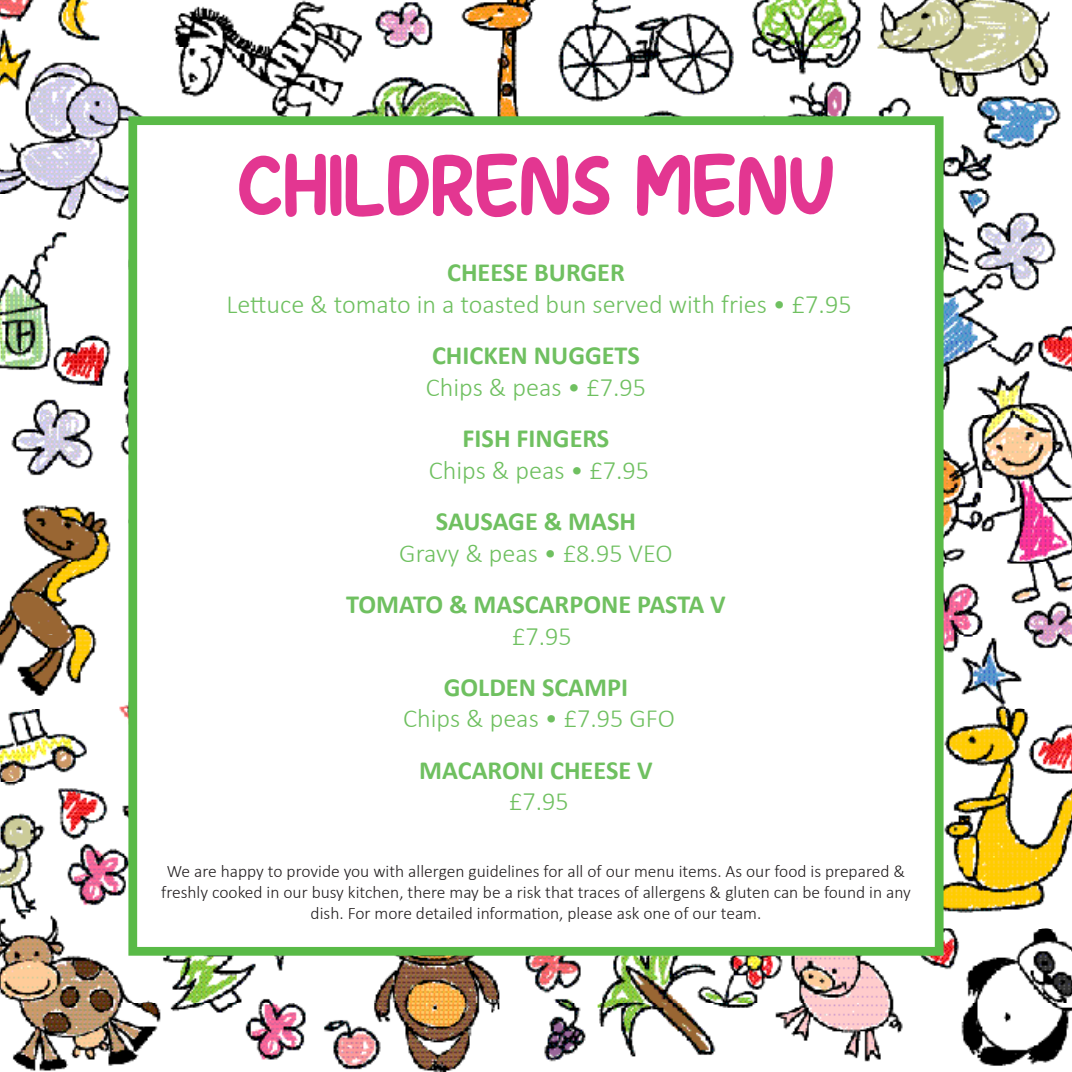
<style>
.page{position:relative;width:1072px;height:1072px;background:#fff}
.page>*{position:absolute;margin:0;border:0;box-sizing:border-box;transform-origin:0 0}
.t1{font:68.25px "Broom";color:#e33691}
.t2{font:300 26.25px "Calibri";color:#6fc060}
.t3{font:700 26.25px "Calibri";color:#6fc060}
.t4{font:300 17.5px/21px "Calibri";color:#231f20;text-align:center}
</style>
<div class="page">
<img style="left:0;top:0;width:1071px;height:1071px">
<div style="left:128px;top:116px;width:815px;height:839px;background:#fff;border:9px solid #59ba47"></div>
<p class="t1" style="left:237px;top:140px;width:599px">CHILDRENS MENU</p>
<p class="t3" style="left:447px;top:254px;width:179px">CHEESE BURGER</p>
<p class="t2" style="left:226px;top:288px;width:627px">Lettuce &amp; tomato in a toasted bun served with fries • £7.95</p>
<p class="t3" style="left:432px;top:337px;width:209px">CHICKEN NUGGETS</p>
<p class="t2" style="left:426px;top:371px;width:222px">Chips &amp; peas • £7.95</p>
<p class="t3" style="left:462px;top:420px;width:148px">FISH FINGERS</p>
<p class="t2" style="left:429px;top:454px;width:222px">Chips &amp; peas • £7.95</p>
<p class="t3" style="left:436px;top:503px;width:202px">SAUSAGE &amp; MASH</p>
<p class="t2" style="left:399px;top:536px;width:275px">Gravy &amp; peas • £8.95 VEO</p>
<p class="t3" style="left:346px;top:585px;width:381px">TOMATO &amp; MASCARPONE PASTA V</p>
<p class="t2" style="left:512px;top:619px;width:61px">£7.95</p>
<p class="t3" style="left:444px;top:668px;width:186px">GOLDEN SCAMPI</p>
<p class="t2" style="left:403px;top:702px;width:273px">Chips &amp; peas • £7.95 GFO</p>
<p class="t3" style="left:419px;top:751px;width:235px">MACARONI CHEESE V</p>
<p class="t2" style="left:509px;top:785px;width:61px">£7.95</p>
<p class="t4" style="left:161px;top:860px;width:751px">We are happy to provide you with allergen guidelines for all of our menu items. As our food is prepared &amp; freshly cooked in our busy kitchen, there may be a risk that traces of allergens &amp; gluten can be found in any dish. For more detailed information, please ask one of our team.</p>
</div>
